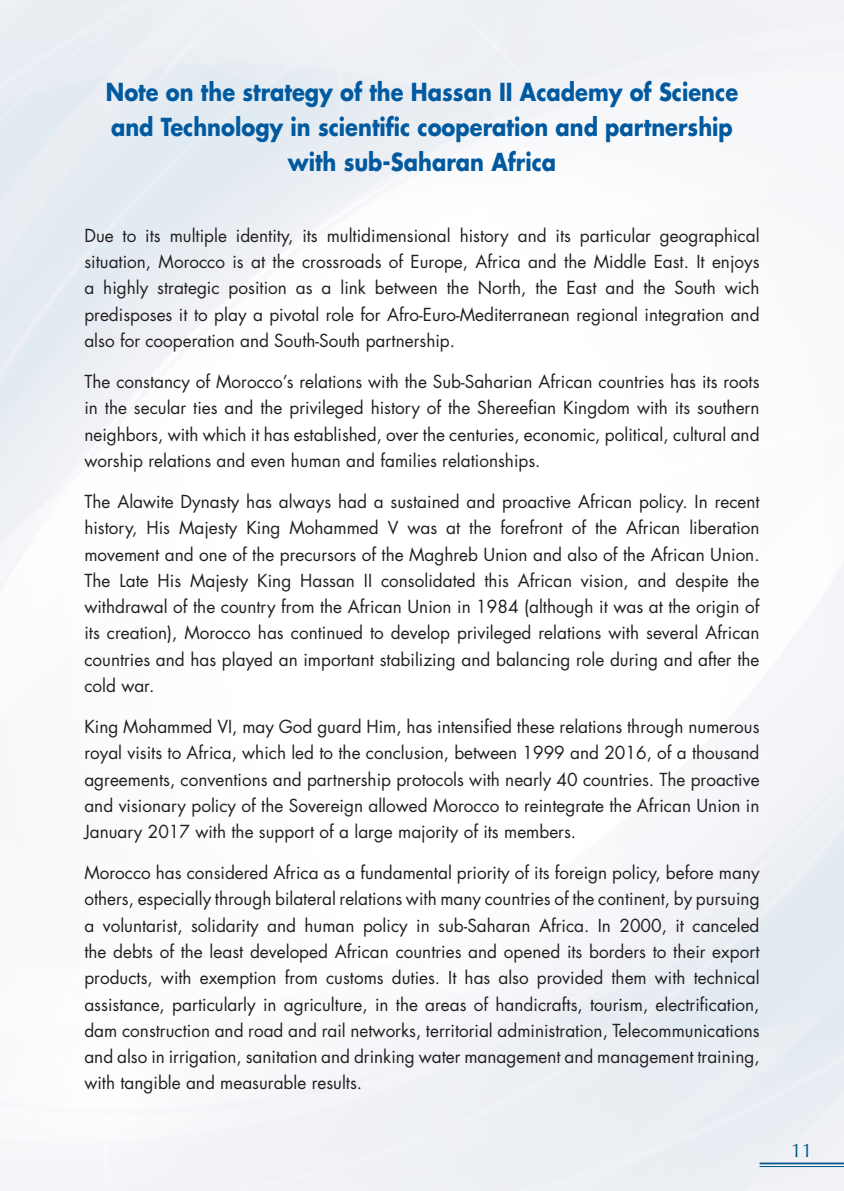
<style>
.page{position:relative;width:844px;height:1191px;background:#fff}
.page>*{position:absolute;margin:0;border:0;box-sizing:border-box;transform-origin:0 0}
.t1{font:700 24.15px/35px "Futura";color:#015a9f;text-align:center;scale:.87 1}
.t2{font:19.25px "Optima";color:#01558a}
.t3{font:17.5px/26.2px "Futura";color:#231f20;text-align:justify}
</style>
<div class="page">
<hr style="left:759px;top:1162px;width:84px;height:2px;background:#01558a">
<hr style="left:759px;top:1166px;width:84px;height:1px;background:#01558a">
<h1 class="t1" style="left:106px;top:74px;width:728px">Note on the strategy of the Hassan II Academy of Science and Technology in scientific cooperation and partnership with sub-Saharan Africa</h1>
<p class="t3" style="left:84px;top:222px;width:676px">Due to its multiple identity, its multidimensional history and its particular geographical situation, Morocco is at the crossroads of Europe, Africa and the Middle East. It enjoys a highly strategic position as a link between the North, the East and the South wich predisposes it to play a pivotal role for Afro-Euro-Mediterranean regional integration and also for cooperation and South-South partnership.</p>
<p class="t3" style="left:84px;top:368px;width:676px">The constancy of Morocco’s relations with the Sub-Saharian African countries has its roots in the secular ties and the privileged history of the Shereefian Kingdom with its southern neighbors, with which it has established, over the centuries, economic, political, cultural and worship relations and even human and families relationships.</p>
<p class="t3" style="left:84px;top:488px;width:676px">The Alawite Dynasty has always had a sustained and proactive African policy. In recent history, His Majesty King Mohammed V was at the forefront of the African liberation movement and one of the precursors of the Maghreb Union and also of the African Union.<br>The Late His Majesty King Hassan II consolidated this African vision, and despite the withdrawal of the country from the African Union in 1984 (although it was at the origin of its creation), Morocco has continued to develop privileged relations with several African countries and has played an important stabilizing and balancing role during and after the cold war.</p>
<p class="t3" style="left:84px;top:713px;width:676px">King Mohammed VI, may God guard Him, has intensified these relations through numerous royal visits to Africa, which led to the conclusion, between 1999 and 2016, of a thousand agreements, conventions and partnership protocols with nearly 40 countries. The proactive and visionary policy of the Sovereign allowed Morocco to reintegrate the African Union in January 2017 with the support of a large majority of its members.</p>
<p class="t3" style="left:84px;top:859px;width:676px">Morocco has considered Africa as a fundamental priority of its foreign policy, before many others, especially through bilateral relations with many countries of the continent, by pursuing a voluntarist, solidarity and human policy in sub-Saharan Africa. In 2000, it canceled the debts of the least developed African countries and opened its borders to their export products, with exemption from customs duties. It has also provided them with technical assistance, particularly in agriculture, in the areas of handicrafts, tourism, electrification, dam construction and road and rail networks, territorial administration, Telecommunications and also in irrigation, sanitation and drinking water management and management training, with tangible and measurable results.</p>
<p class="t2" style="left:790px;top:1139px;width:23px">11</p>
</div>
